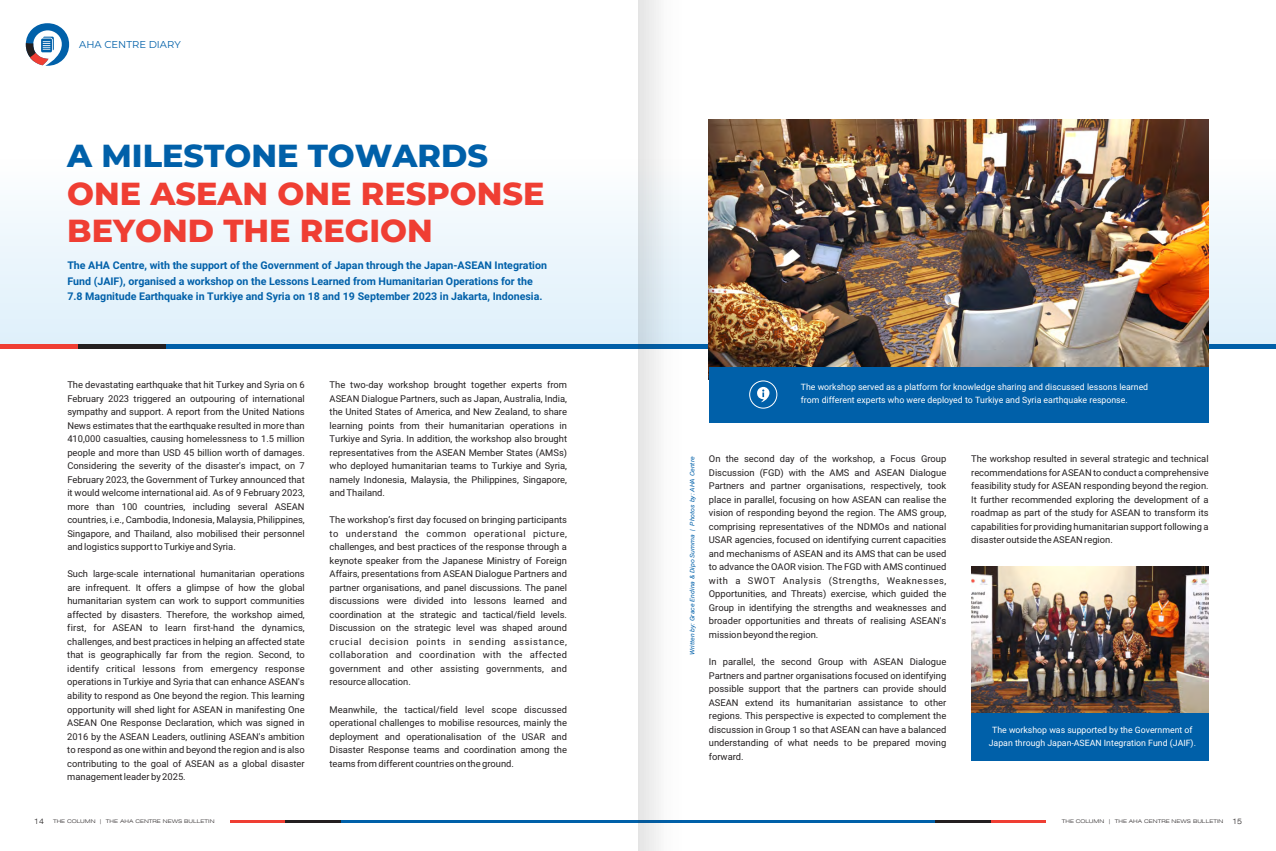
<style>
.page{position:relative;width:1276px;height:851px;background:#fff}
.page>*{position:absolute;margin:0;border:0;box-sizing:border-box;transform-origin:0 0}
.t1{font:800 31.88px/37.4px "Montserrat";color:#ef3e33}
.t2{font:800 31.88px "Montserrat";color:#0060a9}
.t3{font:700 10.62px/15.2px "Roboto";color:#0060a9}
.t4{font:10px "Montserrat";color:#0060a9}
.t5{font:9.38px/13.5px "Roboto";color:#231f20;text-align:justify}
.t6{font:8.75px/12.6px "Roboto";color:#fff}
.t7{font:italic 6.25px "Roboto";color:#0060a9;scale:1.12 1}
.t8{font:300 expanded 5px "Swiss 721 BT";color:#231f20;scale:1.16 1}
.s1{font-size:7.5px}
</style>
<div class="page">
<div style="left:0;top:143px;width:1276px;height:204px;background:linear-gradient(to bottom,#fffefe,#ddeef9)"></div>
<hr style="left:0;top:344px;width:78px;height:4px;background:#ef3e33">
<hr style="left:78px;top:344px;width:88px;height:4px;background:#231f20">
<hr style="left:166px;top:344px;width:1110px;height:4px;background:#0060a9">
<hr style="left:230px;top:820px;width:55px;height:2px;background:#ef3e33">
<hr style="left:285px;top:820px;width:56px;height:2px;background:#231f20">
<hr style="left:341px;top:820px;width:297px;height:2px;background:#0060a9">
<hr style="left:990px;top:820px;width:56px;height:2px;background:#ef3e33">
<hr style="left:934px;top:820px;width:56px;height:2px;background:#231f20">
<hr style="left:638px;top:820px;width:296px;height:2px;background:#0060a9">
<svg style="left:26px;top:23px;width:43px;height:43px"></svg>
<svg style="left:638px;top:0;width:63px;height:850px"></svg>
<img style="left:709px;top:120px;width:499px;height:247px">
<div style="left:709px;top:367px;width:499px;height:55px;background:#0060a9"></div>
<div style="left:749px;top:380px;width:28px;height:28px;border:1px solid #fff;border-radius:50%"></div>
<svg style="left:757px;top:387px;width:12px;height:15px"></svg>
<img style="left:971px;top:566px;width:237px;height:146px">
<div style="left:971px;top:712px;width:237px;height:48px;background:#0060a9"></div>
<p class="t4" style="left:79px;top:38px;width:103px">AHA CENTRE DIARY</p>
<h1 class="t2" style="left:67px;top:136px;width:422px">A MILESTONE TOWARDS</h1>
<h1 class="t1" style="left:67px;top:174px;width:479px">ONE ASEAN ONE RESPONSE<br>BEYOND THE REGION</h1>
<p class="t3" style="left:67px;top:259px;width:481px">The AHA Centre, with the support of the Government of Japan through the Japan-ASEAN Integration<br>Fund (JAIF), organised a workshop on the Lessons Learned from Humanitarian Operations for the<br>7.8 Magnitude Earthquake in Turkiye and Syria on 18 and 19 September 2023 in Jakarta, Indonesia.</p>
<p class="t5" style="left:67px;top:379px;width:239px">The devastating earthquake that hit Turkey and Syria on 6<br>February 2023 triggered an outpouring of international sympathy and support. A report from the United Nations News estimates that the earthquake resulted in more than 410,000 casualties, causing homelessness to 1.5 million people and more than USD 45 billion worth of damages.<br>Considering the severity of the disaster's impact, on 7<br>February 2023, the Government of Turkey announced that it would welcome international aid. As of 9 February 2023, more than 100 countries, including several ASEAN countries, i.e., Cambodia, Indonesia, Malaysia, Philippines, Singapore, and Thailand, also mobilised their personnel and logistics support to Turkiye and Syria.</p>
<p class="t5" style="left:67px;top:568px;width:239px">Such large-scale international humanitarian operations are infrequent. It offers a glimpse of how the global humanitarian system can work to support communities affected by disasters. Therefore, the workshop aimed, first, for ASEAN to learn first-hand the dynamics, challenges, and best practices in helping an affected state that is geographically far from the region. Second, to identify critical lessons from emergency response operations in Turkiye and Syria that can enhance ASEAN's ability to respond as One beyond the region. This learning opportunity will shed light for ASEAN in manifesting One ASEAN One Response Declaration, which was signed in 2016 by the ASEAN Leaders, outlining ASEAN's ambition to respond as one within and beyond the region and is also contributing to the goal of ASEAN as a global disaster management leader by 2025.</p>
<p class="t5" style="left:330px;top:379px;width:239px">The two-day workshop brought together experts from ASEAN Dialogue Partners, such as Japan, Australia, India, the United States of America, and New Zealand, to share learning points from their humanitarian operations in Turkiye and Syria. In addition, the workshop also brought representatives from the ASEAN Member States (AMSs) who deployed humanitarian teams to Turkiye and Syria, namely Indonesia, Malaysia, the Philippines, Singapore, and Thailand.</p>
<p class="t5" style="left:329px;top:514px;width:239px">The workshop’s first day focused on bringing participants to understand the common operational picture, challenges, and best practices of the response through a keynote speaker from the Japanese Ministry of Foreign Affairs, presentations from ASEAN Dialogue Partners and partner organisations, and panel discussions. The panel discussions were divided into lessons learned and coordination at the strategic and tactical/field levels.<br>Discussion on the strategic level was shaped around crucial decision points in sending assistance, collaboration and coordination with the affected government and other assisting governments, and resource allocation.</p>
<p class="t5" style="left:329px;top:703px;width:239px">Meanwhile, the tactical/field level scope discussed operational challenges to mobilise resources, mainly the deployment and operationalisation of the USAR and Disaster Response teams and coordination among the teams from different countries on the ground.</p>
<p class="t6" style="left:801px;top:382px;width:349px">The workshop served as a platform for knowledge sharing and discussed lessons learned from different experts who were deployed to Turkiye and Syria earthquake response.</p>
<p class="t7" style="left:690px;top:655px;width:179px;rotate:-90deg">Written by: Grace Endina &amp; Dipo Summa | Photos by: AHA Centre</p>
<p class="t5" style="left:709px;top:453px;width:239px">On the second day of the workshop, a Focus Group Discussion (FGD) with the AMS and ASEAN Dialogue Partners and partner organisations, respectively, took place in parallel, focusing on how ASEAN can realise the vision of responding beyond the region. The AMS group, comprising representatives of the NDMOs and national USAR agencies, focused on identifying current capacities and mechanisms of ASEAN and its AMS that can be used to advance the OAOR vision. The FGD with AMS continued with a SWOT Analysis (Strengths, Weaknesses, Opportunities, and Threats) exercise, which guided the Group in identifying the strengths and weaknesses and broader opportunities and threats of realising ASEAN's mission beyond the region.</p>
<p class="t5" style="left:709px;top:655px;width:239px">In parallel, the second Group with ASEAN Dialogue Partners and partner organisations focused on identifying possible support that the partners can provide should ASEAN extend its humanitarian assistance to other regions. This perspective is expected to complement the discussion in Group 1 so that ASEAN can have a balanced understanding of what needs to be prepared moving forward.</p>
<p class="t5" style="left:971px;top:453px;width:239px">The workshop resulted in several strategic and technical recommendations for ASEAN to conduct a comprehensive feasibility study for ASEAN responding beyond the region.<br>It further recommended exploring the development of a roadmap as part of the study for ASEAN to transform its capabilities for providing humanitarian support following a disaster outside the ASEAN region.</p>
<p class="t6" style="left:988px;top:724px;width:209px;text-align:center">The workshop was supported by the Government of<br>Japan through Japan-ASEAN Integration Fund (JAIF).</p>
<p class="t8" style="left:34px;top:818px;width:157px"><span class="s1">14</span> THE COLUMN | THE AHA CENTRE NEWS BULLETIN</p>
<p class="t8" style="left:1061px;top:818px;width:157px">THE COLUMN | THE AHA CENTRE NEWS BULLETIN <span class="s1">15</span></p>
</div>
